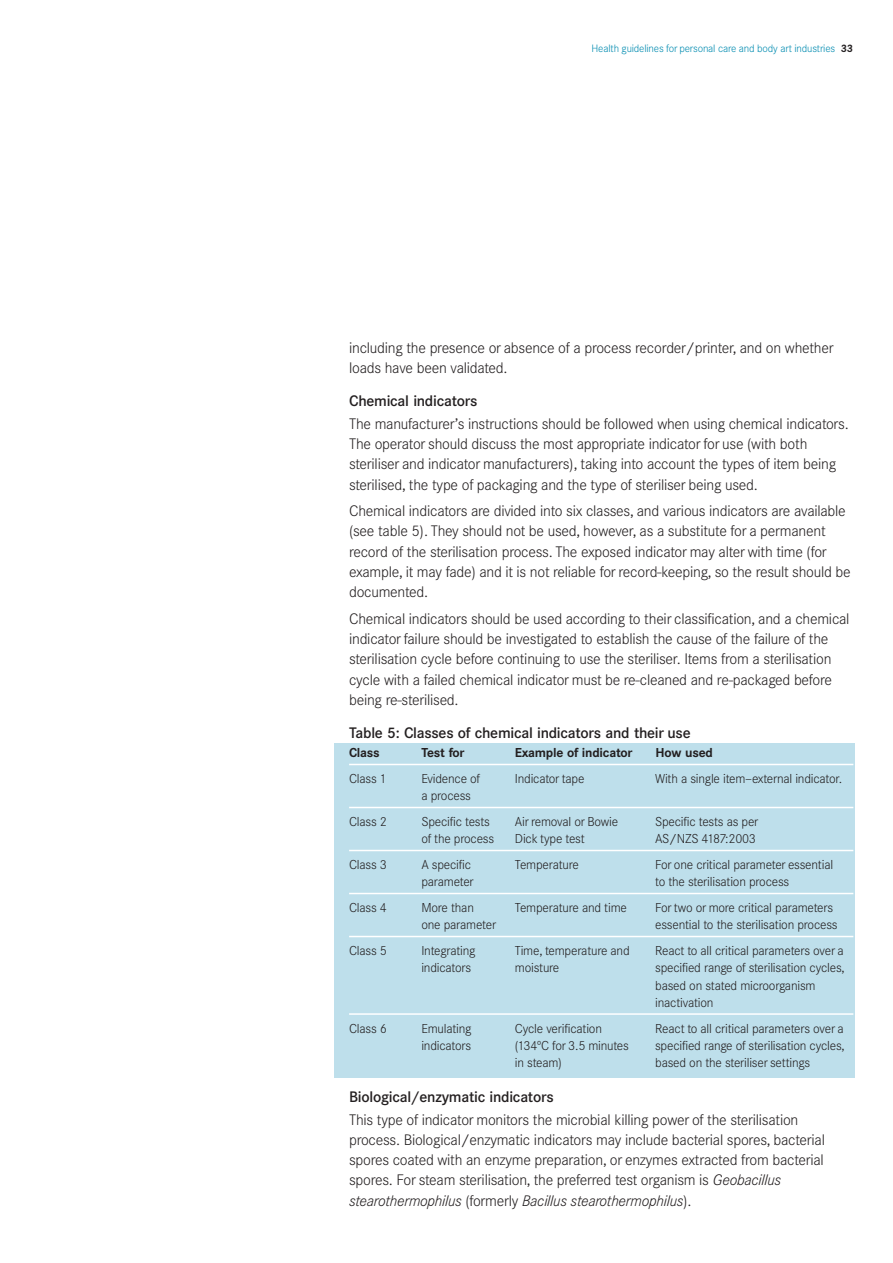
<style>
.page{position:relative;width:893px;height:1263px;background:#fff}
.page>*{position:absolute;margin:0;border:0;box-sizing:border-box;transform-origin:0 0}
.t1{font:300 15px/20.2px "Corporate SBQ";letter-spacing:-.015em;color:#231f20}
.t2{font:500 15px "Corporate SBQ";letter-spacing:-.02em;color:#231f20}
.t3{font:300 12.75px/17.2px "Corporate SBQ";letter-spacing:-.015em;color:#231f20}
.t4{font:700 12.75px "Corporate SBQ";letter-spacing:-.02em;color:#231f20}
.t5{font:300 10.5px "Corporate SBQ";letter-spacing:-.015em;color:#008bb0}
.s1{font-weight:700;color:#231f20}
.s2{font-style:italic}
</style>
<div class="page">
<div style="left:335px;top:743px;width:520px;height:335px;background:#bedfeb"></div>
<hr style="left:349px;top:764px;width:504px;height:1px;background:#fff">
<hr style="left:349px;top:807px;width:504px;height:1px;background:#fff">
<hr style="left:349px;top:850px;width:504px;height:1px;background:#fff">
<hr style="left:349px;top:893px;width:504px;height:1px;background:#fff">
<hr style="left:349px;top:936px;width:504px;height:1px;background:#fff">
<hr style="left:349px;top:1013px;width:504px;height:2px;background:#fff">
<p class="t5" style="left:592px;top:44px;width:263px">Health guidelines for personal care and body art industries <span class="s1">33</span></p>
<p class="t1" style="left:349px;top:339px;width:486px">including the presence or absence of a process recorder/printer, and on whether loads have been validated.</p>
<p class="t2" style="left:349px;top:396px;width:130px">Chemical indicators</p>
<p class="t1" style="left:349px;top:415px;width:501px">The manufacturer’s instructions should be followed when using chemical indicators.<br>The operator should discuss the most appropriate indicator for use (with both steriliser and indicator manufacturers), taking into account the types of item being sterilised, the type of packaging and the type of steriliser being used.</p>
<p class="t1" style="left:349px;top:502px;width:503px">Chemical indicators are divided into six classes, and various indicators are available (see table 5). They should not be used, however, as a substitute for a permanent record of the sterilisation process. The exposed indicator may alter with time (for example, it may fade) and it is not reliable for record-keeping, so the result should be documented.</p>
<p class="t1" style="left:349px;top:610px;width:502px">Chemical indicators should be used according to their classification, and a chemical indicator failure should be investigated to establish the cause of the failure of the sterilisation cycle before continuing to use the steriliser. Items from a sterilisation cycle with a failed chemical indicator must be re-cleaned and re-packaged before being re-sterilised.</p>
<p class="t2" style="left:349px;top:727px;width:343px">Table 5: Classes of chemical indicators and their use</p>
<p class="t4" style="left:349px;top:748px;width:32px">Class</p>
<p class="t4" style="left:421px;top:748px;width:45px">Test for</p>
<p class="t4" style="left:515px;top:748px;width:119px">Example of indicator</p>
<p class="t4" style="left:655px;top:748px;width:59px">How used</p>
<p class="t3" style="left:349px;top:771px;width:39px">Class 1</p>
<p class="t3" style="left:421px;top:771px;width:60px">Evidence of</p>
<p class="t3" style="left:515px;top:771px;width:71px">Indicator tape</p>
<p class="t3" style="left:655px;top:771px;width:188px">With a single item—external indicator.</p>
<p class="t3" style="left:421px;top:788px;width:51px">a process</p>
<p class="t3" style="left:349px;top:814px;width:39px">Class 2</p>
<p class="t3" style="left:421px;top:814px;width:70px">Specific tests</p>
<p class="t3" style="left:515px;top:814px;width:105px">Air removal or Bowie</p>
<p class="t3" style="left:655px;top:814px;width:105px">Specific tests as per</p>
<p class="t3" style="left:421px;top:831px;width:74px">of the process</p>
<p class="t3" style="left:515px;top:831px;width:71px">Dick type test</p>
<p class="t3" style="left:655px;top:831px;width:102px">AS/NZS 4187:2003</p>
<p class="t3" style="left:349px;top:857px;width:39px">Class 3</p>
<p class="t3" style="left:421px;top:857px;width:51px">A specific</p>
<p class="t3" style="left:515px;top:857px;width:66px">Temperature</p>
<p class="t3" style="left:655px;top:857px;width:180px">For one critical parameter essential</p>
<p class="t3" style="left:421px;top:874px;width:54px">parameter</p>
<p class="t3" style="left:655px;top:874px;width:136px">to the sterilisation process</p>
<p class="t3" style="left:349px;top:900px;width:39px">Class 4</p>
<p class="t3" style="left:421px;top:900px;width:54px">More than</p>
<p class="t3" style="left:515px;top:900px;width:114px">Temperature and time</p>
<p class="t3" style="left:655px;top:900px;width:179px">For two or more critical parameters</p>
<p class="t3" style="left:421px;top:917px;width:76px">one parameter</p>
<p class="t3" style="left:655px;top:917px;width:184px">essential to the sterilisation process</p>
<p class="t3" style="left:349px;top:943px;width:39px">Class 5</p>
<p class="t3" style="left:421px;top:943px;width:56px">Integrating</p>
<p class="t3" style="left:515px;top:943px;width:116px">Time, temperature and</p>
<p class="t3" style="left:655px;top:943px;width:190px">React to all critical parameters over a</p>
<p class="t3" style="left:421px;top:960px;width:51px">indicators</p>
<p class="t3" style="left:515px;top:960px;width:46px">moisture</p>
<p class="t3" style="left:655px;top:960px;width:191px">specified range of sterilisation cycles, based on stated microorganism inactivation</p>
<p class="t3" style="left:349px;top:1021px;width:39px">Class 6</p>
<p class="t3" style="left:421px;top:1021px;width:52px">Emulating</p>
<p class="t3" style="left:515px;top:1021px;width:89px">Cycle verification</p>
<p class="t3" style="left:655px;top:1021px;width:190px">React to all critical parameters over a</p>
<p class="t3" style="left:421px;top:1038px;width:51px">indicators</p>
<p class="t3" style="left:515px;top:1038px;width:116px">(134ºC for 3.5 minutes</p>
<p class="t3" style="left:655px;top:1038px;width:191px">specified range of sterilisation cycles,</p>
<p class="t3" style="left:515px;top:1055px;width:48px">in steam)</p>
<p class="t3" style="left:655px;top:1055px;width:157px">based on the steriliser settings</p>
<p class="t2" style="left:349px;top:1091px;width:206px">Biological/enzymatic indicators</p>
<p class="t1" style="left:349px;top:1110px;width:477px">This type of indicator monitors the microbial killing power of the sterilisation process. Biological/enzymatic indicators may include bacterial spores, bacterial spores coated with an enzyme preparation, or enzymes extracted from bacterial spores. For steam sterilisation, the preferred test organism is <span class="s2">Geobacillus stearothermophilus</span> (formerly <span class="s2">Bacillus stearothermophilus</span>).</p>
</div>
